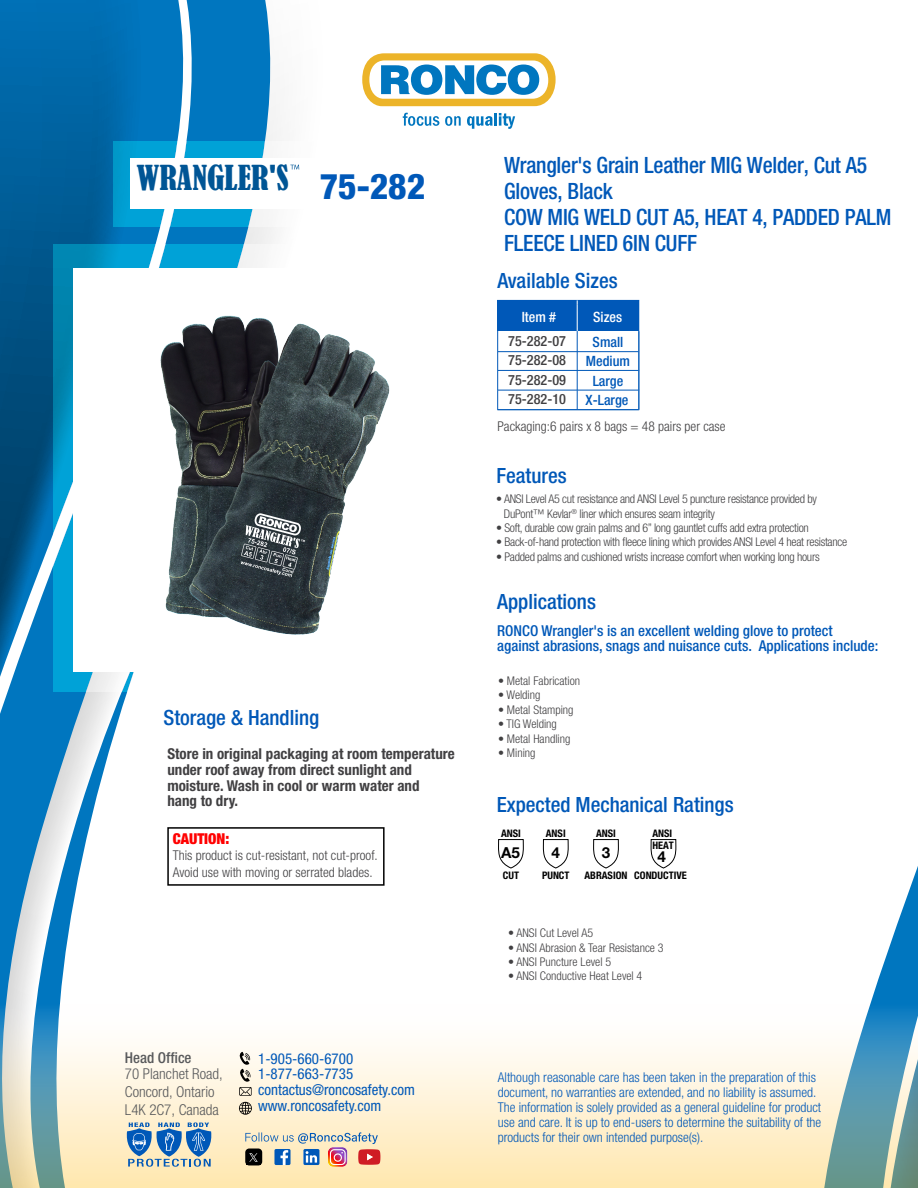
<style>
.page{position:relative;width:918px;height:1188px;background:#fff}
.page>*{position:absolute;margin:0;border:0;box-sizing:border-box;transform-origin:0 0}
.t1{font:800 condensed 35.55px "Helvetica Neue LT Pro";color:#0058b8}
.t2{font:condensed 32.25px "Bernard";color:#005595}
.t3{font:500 condensed 22.5px/26px "Helvetica Neue LT Pro";letter-spacing:-.01em;color:#0058b8;scale:.96 1}
.t4{font:500 condensed 21px "Helvetica Neue LT Pro";color:#0058b8}
.t5{font:700 15.15px "Helvetica Neue LT Std";color:#000}
.t6{font:700 condensed 15px/15.6px "Helvetica Neue LT Pro";color:#414042}
.t7{font:500 condensed 15px/15px "Helvetica Neue LT Pro";color:#0058b8}
.t8{font:condensed 15px/15.6px "Helvetica Neue LT Pro";color:#0058b8}
.t9{font:300 condensed 15px/18px "Helvetica Neue LT Pro";color:#58595b}
.t10{font:500 condensed 15px "Helvetica Neue LT Pro";color:#58595b}
.t11{font:900 condensed 15px "Helvetica Neue LT Pro";color:#f00}
.t12{font:500 condensed 14.25px/19.5px "Helvetica Neue LT Pro";color:#414042;text-align:justify}
.t13{font:500 condensed 14.25px/19.5px "Helvetica Neue LT Pro";color:#0058b8;text-align:center}
.t14{font:500 condensed 14.25px "Helvetica Neue LT Pro";color:#fff}
.t15{font:300 condensed 13.5px/15px "Helvetica Neue LT Pro";color:#0058b8}
.t16{font:300 condensed 13.5px/16.2px "Helvetica Neue LT Pro";color:#414042}
.t17{font:300 condensed 12px/14.4px "Helvetica Neue LT Pro";letter-spacing:-.025em;color:#414042}
.t18{font:300 condensed 12px "Helvetica Neue LT Pro";color:#414042}
.t19{font:700 condensed 10.35px/12.1px "Helvetica Neue LT Std";color:#000}
</style>
<div class="page">
<svg style="left:241px;top:0;width:41px;height:244px;fill:#0076bf"></svg>
<svg style="left:0;top:0;width:241px;height:1003px"></svg>
<svg style="left:870px;top:866px;width:48px;height:137px"></svg>
<svg style="left:362px;top:53px;width:194px;height:76px"></svg>
<svg style="left:498px;top:839px;width:26px;height:30px"></svg>
<svg style="left:542px;top:839px;width:27px;height:30px"></svg>
<svg style="left:593px;top:839px;width:26px;height:30px"></svg>
<svg style="left:650px;top:839px;width:27px;height:30px"></svg>
<div style="left:113px;top:141px;width:641px;height:85px;background:#fff"></div>
<svg style="left:53px;top:244px;width:208px;height:448px"></svg>
<svg style="left:73px;top:268px;width:188px;height:403px"></svg>
<svg style="left:290px;top:165px;width:9px;height:4px"></svg>
<img style="left:97px;top:293px;width:293px;height:350px">
<svg style="left:0;top:1003px;width:918px;height:185px"></svg>
<svg style="left:239px;top:1102px;width:13px;height:13px"></svg>
<svg style="left:239px;top:1052px;width:13px;height:44px"></svg>
<svg style="left:126px;top:1122px;width:85px;height:45px;background:#86a6c0"></svg>
<svg style="left:245px;top:1132px;width:135px;height:33px;background:#c7beb6"></svg>
<div style="left:245px;top:1149px;width:17px;height:16px;background:#000;border-radius:4px"></div>
<img style="left:249px;top:1153px;width:9px;height:9px">
<img style="left:324px;top:1147px;width:27px;height:20px">
<div style="left:497px;top:300px;width:142px;height:110px;border:1px solid #0058b8"></div>
<div style="left:498px;top:300px;width:141px;height:31px;background:#0058b8"></div>
<hr style="left:577px;top:328px;width:1px;height:82px;background:#0058b8">
<svg style="left:577px;top:300px;width:1px;height:31px"></svg>
<hr style="left:498px;top:351px;width:141px;height:1px;background:#0058b8">
<hr style="left:498px;top:370px;width:141px;height:1px;background:#0058b8">
<hr style="left:498px;top:390px;width:141px;height:1px;background:#0058b8">
<hr style="left:498px;top:409px;width:141px;height:1px;background:#0058b8">
<hr style="left:638px;top:331px;width:1px;height:79px;background:#0058b8">
<div style="left:167px;top:827px;width:218px;height:59px;border:2px solid #000"></div>
<h2 class="t2" style="left:137px;top:159px;width:153px">WRANGLER'S</h2>
<h1 class="t1" style="left:320px;top:164px;width:107px">75-282</h1>
<h3 class="t4" style="left:163px;top:705px;width:157px">Storage &amp; Handling</h3>
<p class="t6" style="left:167px;top:746px;width:289px">Store in original packaging at room temperature under roof away from direct sunlight and moisture. Wash in cool or warm water and<br>hang to dry.</p>
<p class="t11" style="left:173px;top:830px;width:58px">CAUTION:</p>
<p class="t16" style="left:173px;top:847px;width:207px">This product is cut-resistant, not cut-proof.<br>Avoid use with moving or serrated blades.</p>
<h3 class="t3" style="left:504px;top:151px;width:405px">Wrangler's Grain Leather MIG Welder, Cut A5<br>Gloves, Black<br>COW MIG WELD CUT A5, HEAT 4, PADDED PALM<br>FLEECE LINED 6IN CUFF</h3>
<h3 class="t4" style="left:497px;top:268px;width:122px">Available Sizes</h3>
<p class="t14" style="left:522px;top:309px;width:36px">Item #</p>
<p class="t14" style="left:593px;top:309px;width:30px">Sizes</p>
<p class="t12" style="left:508px;top:331px;width:59px">75-282-07<br>75-282-08<br>75-282-09<br>75-282-10</p>
<p class="t13" style="left:586px;top:332px;width:46px">Small<br>Medium<br>Large<br>X-Large</p>
<p class="t16" style="left:497px;top:418px;width:230px">Packaging:6 pairs x 8 bags = 48 pairs per case</p>
<h3 class="t4" style="left:496px;top:463px;width:72px">Features</h3>
<p class="t17" style="left:504px;top:492px;width:314px;text-indent:-8px">• ANSI Level A5 cut resistance and ANSI Level 5 puncture resistance provided by<br>DuPont™ Kevlar<sup>®</sup> liner which ensures seam integrity</p>
<p class="t17" style="left:496px;top:520px;width:314px">• Soft, durable cow grain palms and 6” long gauntlet cuffs add extra protection</p>
<p class="t17" style="left:496px;top:535px;width:353px">• Back-of-hand protection with fleece lining which provides ANSI Level 4 heat resistance</p>
<p class="t17" style="left:496px;top:549px;width:325px">• Padded palms and cushioned wrists increase comfort when working long hours</p>
<h3 class="t4" style="left:497px;top:589px;width:100px">Applications</h3>
<p class="t7" style="left:497px;top:623px;width:383px">RONCO Wrangler's is an excellent welding glove to protect against abrasions, snags and nuisance cuts. Applications include:</p>
<p class="t18" style="left:498px;top:674px;width:84px">• Metal Fabrication</p>
<p class="t18" style="left:498px;top:688px;width:44px">• Welding</p>
<p class="t18" style="left:498px;top:703px;width:77px">• Metal Stamping</p>
<p class="t18" style="left:498px;top:717px;width:60px">• TIG Welding</p>
<p class="t18" style="left:498px;top:732px;width:74px">• Metal Handling</p>
<p class="t17" style="left:498px;top:746px;width:39px">• Mining</p>
<h3 class="t4" style="left:497px;top:792px;width:238px">Expected Mechanical Ratings</h3>
<p class="t19" style="left:501px;top:827px;width:21px">ANSI</p>
<p class="t19" style="left:546px;top:827px;width:21px">ANSI</p>
<p class="t19" style="left:596px;top:827px;width:21px">ANSI</p>
<p class="t19" style="left:652px;top:827px;width:23px">ANSI<br>HEAT</p>
<p class="t19" style="left:503px;top:869px;width:18px">CUT</p>
<p class="t5" style="left:501px;top:843px;width:20px">A5</p>
<p class="t5" style="left:552px;top:843px;width:10px">4</p>
<p class="t5" style="left:602px;top:843px;width:10px">3</p>
<p class="t5" style="left:657px;top:847px;width:10px">4</p>
<p class="t19" style="left:542px;top:869px;width:29px">PUNCT</p>
<p class="t19" style="left:585px;top:869px;width:44px">ABRASION</p>
<p class="t19" style="left:634px;top:869px;width:54px">CONDUCTIVE</p>
<p class="t18" style="left:508px;top:926px;width:87px">• ANSI Cut Level A5</p>
<p class="t18" style="left:508px;top:940px;width:157px">• ANSI Abrasion &amp; Tear Resistance 3</p>
<p class="t18" style="left:508px;top:955px;width:105px">• ANSI Puncture Level 5</p>
<p class="t18" style="left:508px;top:969px;width:136px">• ANSI Conductive Heat Level 4</p>
<p class="t10" style="left:125px;top:1049px;width:68px">Head Office</p>
<p class="t8" style="left:258px;top:1051px;width:158px">1-905-660-6700<br>1-877-663-7735 contactus@roncosafety.com www.roncosafety.com</p>
<p class="t9" style="left:125px;top:1064px;width:99px">70 Planchet Road,<br>Concord, Ontario<br>L4K 2C7, Canada</p>
<p class="t15" style="left:498px;top:1070px;width:325px">Although reasonable care has been taken in the preparation of this document, no warranties are extended, and no liability is assumed.<br>The information is solely provided as a general guideline for product use and care. It is up to end-users to determine the suitability of the products for their own intended purpose(s).</p>
</div>
